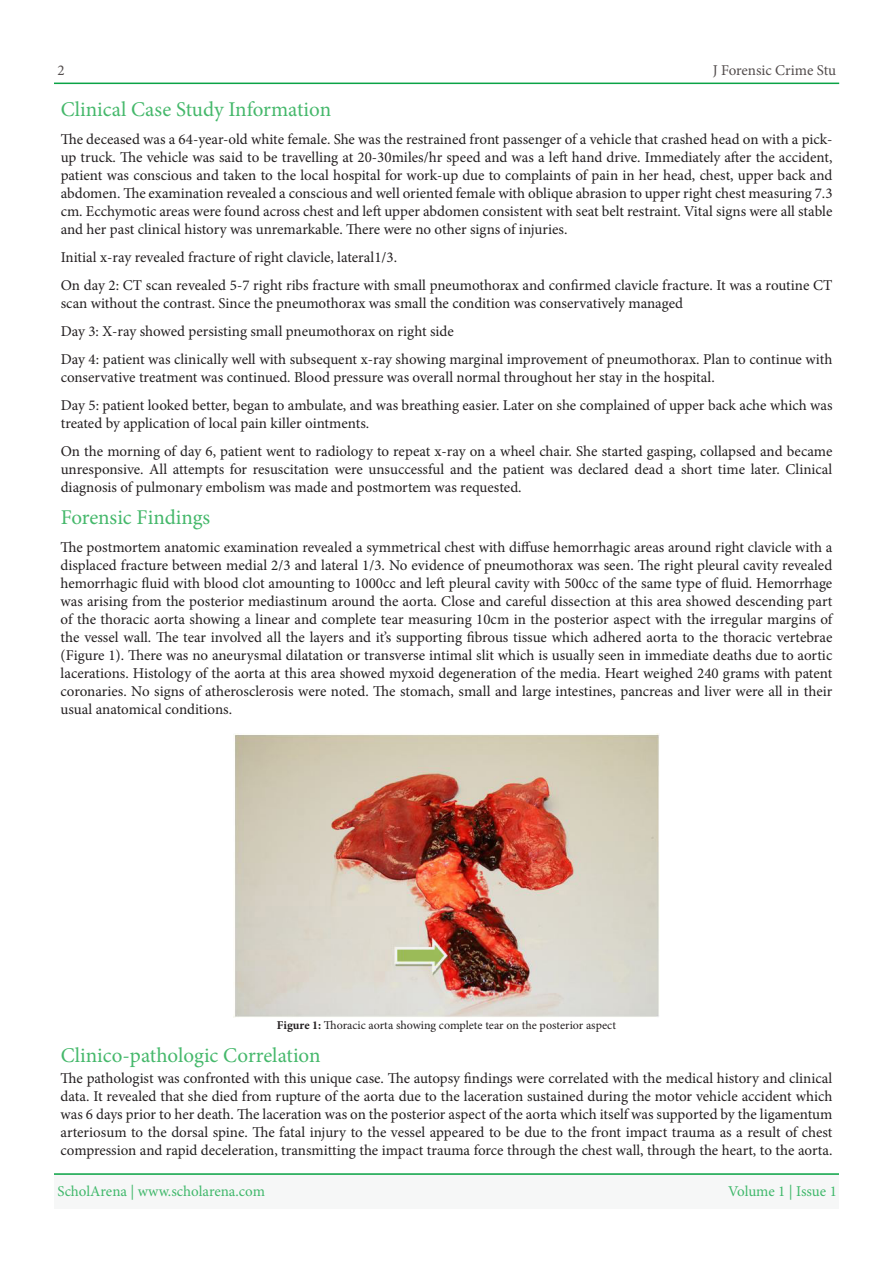
<style>
.page{position:relative;width:893px;height:1263px;background:#fff}
.page>*{position:absolute;margin:0;border:0;box-sizing:border-box;transform-origin:0 0}
.t1{font:21px "Minion Pro";color:#45b86b}
.t2{font:15px/18px "Minion Pro";color:#231f20;text-align:justify}
.t3{font:15px "Minion Pro";letter-spacing:-.005em;color:#40b86b}
.t4{font:15px "Minion Pro";letter-spacing:-.005em;color:#524c4c}
.t5{font:12px "Minion Pro";color:#231f20}
.s1{font-weight:700}
</style>
<div class="page">
<hr style="left:54px;top:83px;width:785px;height:1px;background:#0aa345">
<div style="left:54px;top:1174px;width:785px;height:35px;background:#f6f7f7"></div>
<hr style="left:54px;top:1173px;width:785px;height:2px;background:#0aa345">
<img style="left:234px;top:733px;width:425px;height:284px">
<p class="t4" style="left:57px;top:60px;width:9px">2</p>
<p class="t1" style="left:61px;top:96px;width:272px">Clinical Case Study Information</p>
<p class="t4" style="left:713px;top:60px;width:125px">J Forensic Crime Stu</p>
<p class="t2" style="left:61px;top:131px;width:773px">The deceased was a 64-year-old white female. She was the restrained front passenger of a vehicle that crashed head on with a pick-</p>
<p class="t2" style="left:61px;top:167px;width:773px">patient was conscious and taken to the local hospital for work-up due to complaints of pain in her head, chest, upper back and abdomen. The examination revealed a conscious and well oriented female with oblique abrasion to upper right chest measuring 7.3 cm. Ecchymotic areas were found across chest and left upper abdomen consistent with seat belt restraint. Vital signs were all stable and her past clinical history was unremarkable. There were no other signs of injuries.</p>
<p class="t2" style="left:61px;top:149px;width:773px">up truck. The vehicle was said to be travelling at 20-30miles/hr speed and was a left hand drive. Immediately after the accident,</p>
<p class="t2" style="left:61px;top:248px;width:338px">Initial -x ray revealed fracture of right clavicle, lateral1/3.</p>
<p class="t2" style="left:61px;top:276px;width:773px">On day 2: CT scan revealed 5-7 right ribs fracture with small pneumothorax and confirmed clavicle fracture It. was a routine CT scan without the contrast. Since the pneumothorax was small the condition was conservatively managed</p>
<p class="t2" style="left:61px;top:322px;width:395px">Day 3: X-ray showed persisting small pneumothorax on right side</p>
<p class="t2" style="left:61px;top:350px;width:773px">Day 4: patient was clinically well with subsequent -x ray showing marginal improvement of pneumothorax. Plan to continue with conservative treatment was continued. Blood pressure was overall normal throughout her stay in the hospital.</p>
<p class="t2" style="left:61px;top:396px;width:773px">Day 5: patient looked better, began to ambulate, and was breathing easier. Later on she complained of upper back ache which was treated by application of local pain killer ointments.</p>
<p class="t2" style="left:61px;top:442px;width:773px">On the morning of day 6, patient went to radiology to repeat -x ray on a wheel chair. She started gasping, collapsed and became unresponsive. All attempts for resuscitation were unsuccessful and the patient was declared dead a short time later. Clinical diagnosis of pulmonary embolism was made and postmortem was requested.</p>
<p class="t1" style="left:61px;top:503px;width:151px">Forensic Findings</p>
<p class="t2" style="left:61px;top:538px;width:773px">The postmortem anatomic examination revealed a symmetrical chest with diffuse hemorrhagic areas around right clavicle with a displaced fracture between medial 2/3 and lateral 1/3. No evidence of pneumothorax was seen. The right pleural cavity revealed hemorrhagic fluid with blood clot amounting to 1000cc and left pleural cavity with 500cc of the same type of fluid. Hemorrhage was arising from the posterior mediastinum around the aorta. Close and careful dissection at this area showed descending part of the thoracic aorta showing a linear and complete tear measuring 10cm in the posterior aspect with the irregular margins of the vessel wall. The tear involved all the layers and s’i t supporting fibrous tissue which adhered aorta to the thoracic vertebrae (Figure .)1 There was no aneurysmal dilatation or transverse intimal slit which is usually seen in immediate deaths due to aortic lacerations. Histology of the aorta at this area showed myxoid degeneration of the media. Heart weighed 240 grams with patent coronaries. No signs of atherosclerosis were noted. The stomach, small and large intestines, pancreas and liver were all in their usual anatomical conditions.</p>
<p class="t5" style="left:277px;top:1017px;width:341px"><span class="s1">Figure 1:</span> Thoracic aorta showing complete tear on the posterior aspect</p>
<p class="t1" style="left:61px;top:1041px;width:261px">Clinico-pathologic Correlation</p>
<p class="t2" style="left:61px;top:1069px;width:773px">The pathologist was confronted with this unique case. The autopsy findings were correlated with the medical history and clinical data It. revealed that she died from rupture of the aorta due to the laceration sustained during the motor vehicle accident which was 6 days prior to her death. The laceration was on the posterior aspect of the aorta which itself was supported by the ligamentum arteriosum to the dorsal spine. The fatal injury to the vessel appeared to be due to the front impact trauma as a result of chest compression and rapid deceleration, transmitting the impact trauma force through the chest wall, through the heart to, the aorta.</p>
<p class="t3" style="left:57px;top:1181px;width:209px">ScholArena | www.scholarena.com</p>
<p class="t3" style="left:728px;top:1181px;width:110px">Volume 1 | Issue 1</p>
</div>
